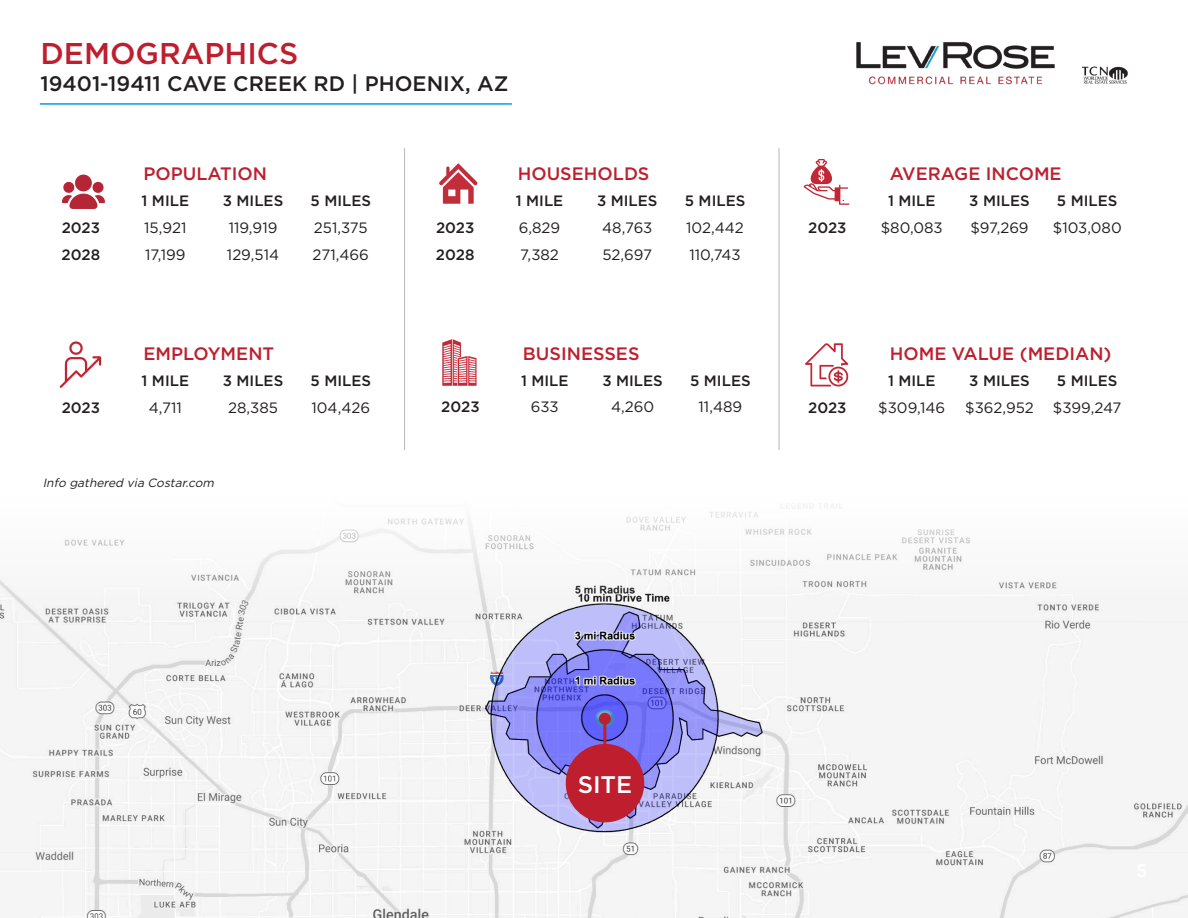
<style>
.page{position:relative;width:1188px;height:918px;background:#fff}
.page>*{position:absolute;margin:0;border:0;box-sizing:border-box;transform-origin:0 0}
.t1{font:500 30px "Gotham";color:#be1f2e}
.Headline_-_Align_Left{font:500 24px "Gotham";color:#fff}
.t2{font:500 21px "Gotham";color:#231f20}
.t3{font:500 18px "Gotham";color:#be1f2e}
.t4{font:15px "Gotham";color:#231f20}
.t5{font:500 15px "Gotham";color:#231f20}
.t6{font:italic 12px "Gotham";color:#231f20}
</style>
<div class="page">
<img style="left:0;top:503px;width:1188px;height:415px">
<svg style="left:61px;top:174px;width:44px;height:35px"></svg>
<svg style="left:439px;top:163px;width:39px;height:41px"></svg>
<svg style="left:803px;top:159px;width:47px;height:46px"></svg>
<svg style="left:59px;top:341px;width:43px;height:47px"></svg>
<svg style="left:442px;top:339px;width:35px;height:47px"></svg>
<svg style="left:805px;top:343px;width:44px;height:44px"></svg>
<hr style="left:404px;top:148px;width:1px;height:302px;background:#b7b6b7">
<hr style="left:779px;top:148px;width:1px;height:302px;background:#b7b6b7">
<hr style="left:40px;top:103px;width:472px;height:2px;background:#00a2d4">
<hr style="left:603px;top:719px;width:3px;height:25px;background:#be1e2d">
<div style="left:599px;top:713px;width:12px;height:12px;background:#be1e2d;border-radius:50%"></div>
<div style="left:566px;top:744px;width:78px;height:78px;background:#be1e2d;border-radius:50%"></div>
<img style="left:856px;top:42px;width:272px;height:43px">
<p class="t1" style="left:40px;top:34px;width:259px">DEMOGRAPHICS</p>
<p class="t2" style="left:40px;top:70px;width:470px">19401-19411 CAVE CREEK RD | PHOENIX, AZ</p>
<p class="t3" style="left:143px;top:162px;width:125px">POPULATION</p>
<p class="t3" style="left:518px;top:162px;width:133px">HOUSEHOLDS</p>
<p class="t3" style="left:890px;top:162px;width:173px">AVERAGE INCOME</p>
<p class="t5" style="left:142px;top:191px;width:49px">1 MILE</p>
<p class="t5" style="left:223px;top:191px;width:62px">3 MILES</p>
<p class="t5" style="left:311px;top:191px;width:62px">5 MILES</p>
<p class="t5" style="left:516px;top:191px;width:49px">1 MILE</p>
<p class="t5" style="left:597px;top:191px;width:62px">3 MILES</p>
<p class="t5" style="left:685px;top:191px;width:62px">5 MILES</p>
<p class="t5" style="left:888px;top:191px;width:49px">1 MILE</p>
<p class="t5" style="left:969px;top:191px;width:62px">3 MILES</p>
<p class="t5" style="left:1057px;top:191px;width:62px">5 MILES</p>
<p class="t5" style="left:62px;top:218px;width:40px">2023</p>
<p class="t4" style="left:144px;top:218px;width:44px">15,921</p>
<p class="t4" style="left:229px;top:218px;width:50px">119,919</p>
<p class="t4" style="left:314px;top:218px;width:55px">251,375</p>
<p class="t5" style="left:62px;top:245px;width:40px">2028</p>
<p class="t4" style="left:145px;top:245px;width:42px">17,199</p>
<p class="t4" style="left:227px;top:245px;width:54px">129,514</p>
<p class="t4" style="left:313px;top:245px;width:58px">271,466</p>
<p class="t5" style="left:436px;top:218px;width:40px">2023</p>
<p class="t4" style="left:519px;top:218px;width:43px">6,829</p>
<p class="t4" style="left:602px;top:218px;width:52px">48,763</p>
<p class="t4" style="left:686px;top:218px;width:59px">102,442</p>
<p class="t5" style="left:436px;top:245px;width:40px">2028</p>
<p class="t4" style="left:520px;top:245px;width:40px">7,382</p>
<p class="t4" style="left:603px;top:245px;width:51px">52,697</p>
<p class="t4" style="left:689px;top:245px;width:53px">110,743</p>
<p class="t5" style="left:808px;top:218px;width:40px">2023</p>
<p class="t4" style="left:881px;top:218px;width:64px">$80,083</p>
<p class="t4" style="left:970px;top:218px;width:60px">$97,269</p>
<p class="t4" style="left:1053px;top:218px;width:70px">$103,080</p>
<p class="t3" style="left:143px;top:342px;width:132px">EMPLOYMENT</p>
<p class="t3" style="left:523px;top:342px;width:118px">BUSINESSES</p>
<p class="t3" style="left:890px;top:342px;width:223px">HOME VALUE (MEDIAN)</p>
<p class="t5" style="left:142px;top:371px;width:49px">1 MILE</p>
<p class="t5" style="left:223px;top:371px;width:62px">3 MILES</p>
<p class="t5" style="left:311px;top:371px;width:62px">5 MILES</p>
<p class="t5" style="left:521px;top:371px;width:49px">1 MILE</p>
<p class="t5" style="left:602px;top:371px;width:62px">3 MILES</p>
<p class="t5" style="left:690px;top:371px;width:62px">5 MILES</p>
<p class="t5" style="left:888px;top:371px;width:49px">1 MILE</p>
<p class="t5" style="left:969px;top:371px;width:62px">3 MILES</p>
<p class="t5" style="left:1057px;top:371px;width:62px">5 MILES</p>
<p class="t5" style="left:62px;top:398px;width:40px">2023</p>
<p class="t4" style="left:149px;top:398px;width:35px">4,711</p>
<p class="t4" style="left:228px;top:398px;width:51px">28,385</p>
<p class="t4" style="left:312px;top:398px;width:60px">104,426</p>
<p class="t5" style="left:441px;top:397px;width:40px">2023</p>
<p class="t4" style="left:531px;top:397px;width:29px">633</p>
<p class="t4" style="left:611px;top:397px;width:45px">4,260</p>
<p class="t4" style="left:699px;top:397px;width:45px">11,489</p>
<p class="t5" style="left:808px;top:398px;width:40px">2023</p>
<p class="t4" style="left:878px;top:398px;width:69px">$309,146</p>
<p class="t4" style="left:965px;top:398px;width:70px">$362,952</p>
<p class="t4" style="left:1053px;top:398px;width:70px">$399,247</p>
<p class="t6" style="left:43px;top:475px;width:176px">Info gathered via Costar.com</p>
<p class="Headline_-_Align_Left" style="left:578px;top:769px;width:56px">SITE</p>
</div>
